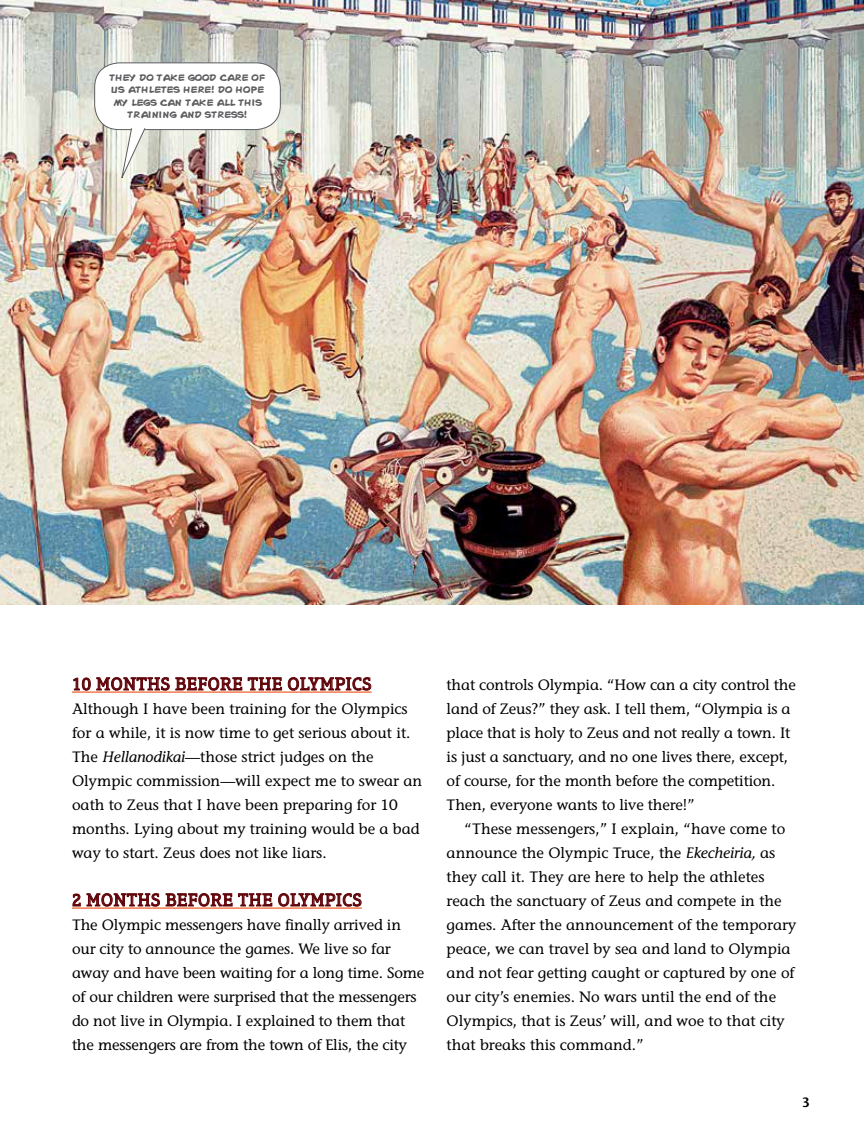
<style>
.page{position:relative;width:864px;height:1134px;background:#fff}
.page>*{position:absolute;margin:0;border:0;box-sizing:border-box;transform-origin:0 0}
.t1{font:18px "Aptifer Slab Com";letter-spacing:.025em;color:#5f0309}
.t2{font:15px/24px "Stone Informal";color:#000}
.t3{font:600 13.5px "Stone Sans";color:#000}
.t4{font:8.55px/12px "Comic Demi";color:#5d5d60;text-align:center}
.s1{font-style:italic}
</style>
<div class="page">
<hr style="left:72px;top:691px;width:300px;height:2px;background:#f15a22">
<hr style="left:72px;top:907px;width:290px;height:2px;background:#f15a22">
<svg style="left:73px;top:677px;width:169px;height:14px"></svg>
<svg style="left:248px;top:677px;width:34px;height:14px"></svg>
<svg style="left:288px;top:677px;width:84px;height:14px"></svg>
<svg style="left:72px;top:893px;width:88px;height:14px"></svg>
<svg style="left:166px;top:893px;width:106px;height:14px"></svg>
<svg style="left:278px;top:893px;width:84px;height:14px"></svg>
<img style="left:0;top:0;width:864px;height:605px">
<div style="left:95px;top:63px;width:185px;height:67px;background:#fff;border-radius:25px"></div>
<div style="left:95px;top:63px;width:186px;height:67px;border:1px solid #5d5d60;border-radius:25px"></div>
<svg style="left:121px;top:128px;width:24px;height:53px"></svg>
<p class="t4" style="left:109px;top:72px;width:158px">THEY DO TAKE GOOD CARE OF<br>US ATHLETES HERE! DO HOPE<br>MY LEGS CAN TAKE ALL THIS<br>TRAINING AND STRESS!</p>
<p class="t1" style="left:72px;top:674px;width:301px">10 MONTHS BEFORE THE OLYMPICS</p>
<p class="t2" style="left:72px;top:697px;width:352px">Although I have been training for the Olympics for a while, it is now time to get serious about it.<br>The <span class="s1">Hellanodikai</span>—those strict judges on the Olympic commission—will expect me to swear an oath to Zeus that I have been preparing for 10 months. Lying about my training would be a bad way to start. Zeus does not like liars.</p>
<p class="t1" style="left:72px;top:890px;width:291px">2 MONTHS BEFORE THE OLYMPICS</p>
<p class="t2" style="left:72px;top:913px;width:354px">The Olympic messengers have finally arrived in our city to announce the games. We live so far away and have been waiting for a long time. Some of our children were surprised that the messengers do not live in Olympia. I explained to them that the messengers are from the town of Elis, the city</p>
<p class="t2" style="left:447px;top:673px;width:351px">that controls Olympia. “How can a city control the land of Zeus?” they ask. I tell them, “Olympia is a place that is holy to Zeus and not really a town. It is just a sanctuary, and no one lives there, except, of course, for the month before the competition.<br>Then, everyone wants to live there!”</p>
<p class="t2" style="left:447px;top:817px;width:351px;text-indent:18px">“These messengers,” I explain, “have come to announce the Olympic Truce, the <span class="s1">Ekecheiria,</span> as they call it. They are here to help the athletes reach the sanctuary of Zeus and compete in the games. After the announcement of the temporary peace, we can travel by sea and land to Olympia and not fear getting caught or captured by one of our city’s enemies. No wars until the end of the Olympics, that is Zeus’ will, and woe to that city that breaks this command.”</p>
<p class="t3" style="left:802px;top:1094px;width:9px">3</p>
</div>
